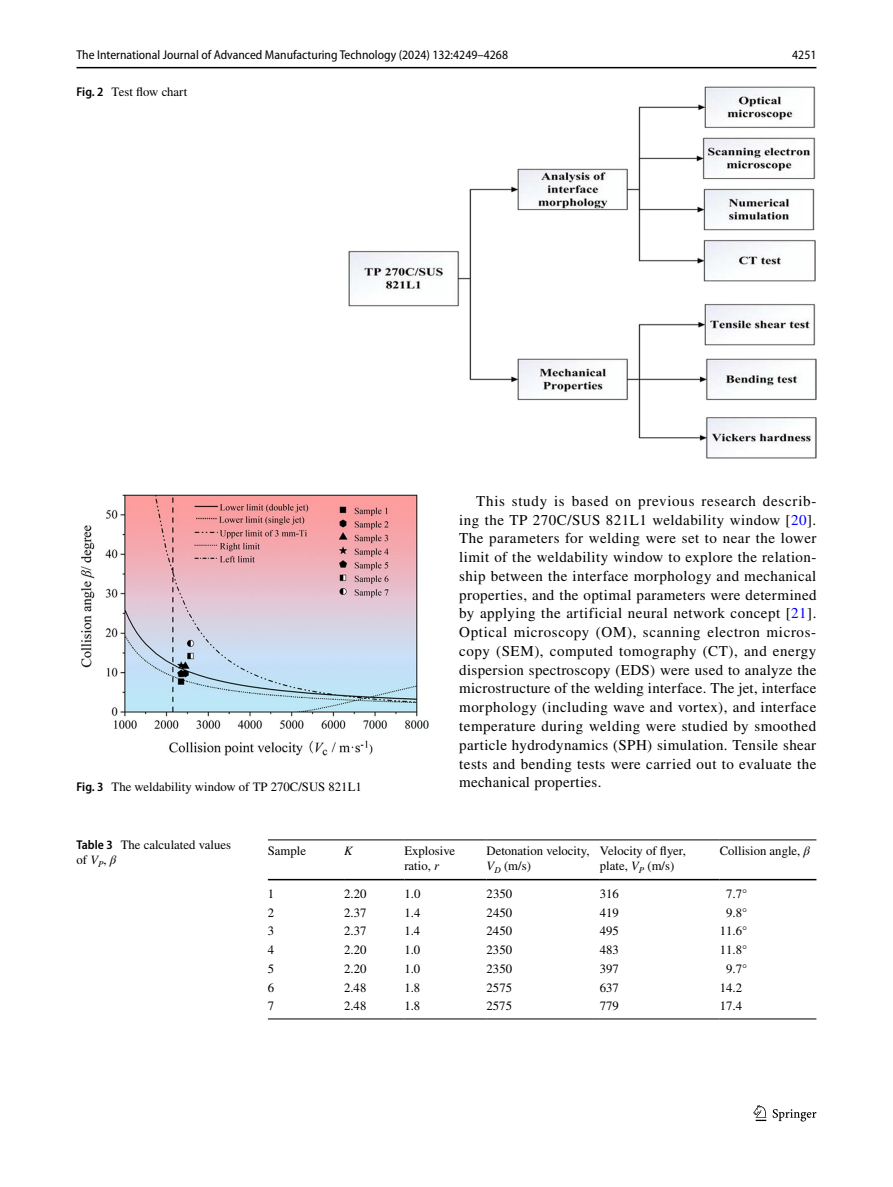
<style>
.page{position:relative;width:893px;height:1187px;background:#fff}
.page>*{position:absolute;margin:0;border:0;box-sizing:border-box;transform-origin:0 0}
.t1{font:15px/18.8px "STIX";letter-spacing:.025em;color:#000;text-align:justify}
.t2{font:12.75px/15px "STIX";color:#000}
.t3{font:semi-condensed 12.75px "Myriad Pro";color:#000}
.t4{font:italic 12.75px "STIX";color:#000}
.s1{font-family:"Myriad Pro";font-weight:600;font-stretch:semi-condensed}
.s2{color:#00f}
.s3{font-style:italic}
</style>
<div class="page">
<hr style="left:77px;top:67px;width:739px;height:1px;background:#000">
<svg style="left:753px;top:1105px;width:13px;height:15px"></svg>
<svg style="left:773px;top:1109px;width:43px;height:12px"></svg>
<img style="left:349px;top:87px;width:467px;height:371px">
<img style="left:81px;top:494px;width:348px;height:261px">
<hr style="left:268px;top:839px;width:76px;height:1px;background:#000">
<hr style="left:268px;top:878px;width:76px;height:2px;background:#000">
<hr style="left:344px;top:839px;width:60px;height:1px;background:#000">
<hr style="left:344px;top:878px;width:60px;height:2px;background:#000">
<hr style="left:404px;top:839px;width:83px;height:1px;background:#000">
<hr style="left:404px;top:878px;width:83px;height:2px;background:#000">
<hr style="left:487px;top:839px;width:113px;height:1px;background:#000">
<hr style="left:487px;top:878px;width:113px;height:2px;background:#000">
<hr style="left:600px;top:839px;width:120px;height:1px;background:#000">
<hr style="left:600px;top:878px;width:120px;height:2px;background:#000">
<hr style="left:720px;top:839px;width:96px;height:1px;background:#000">
<hr style="left:720px;top:878px;width:96px;height:2px;background:#000">
<hr style="left:268px;top:1018px;width:76px;height:1px;background:#000">
<hr style="left:344px;top:1018px;width:60px;height:1px;background:#000">
<hr style="left:404px;top:1018px;width:83px;height:1px;background:#000">
<hr style="left:487px;top:1018px;width:113px;height:1px;background:#000">
<hr style="left:600px;top:1018px;width:120px;height:1px;background:#000">
<hr style="left:720px;top:1018px;width:96px;height:1px;background:#000">
<p class="t3" style="left:77px;top:48px;width:433px">The International Journal of Advanced Manufacturing Technology (2024) 132:4249–4268</p>
<p class="t3" style="left:792px;top:48px;width:26px">4251</p>
<p class="t2" style="left:77px;top:85px;width:112px"><span class="s1">Fig. 2</span> Test flow chart</p>
<p class="t2" style="left:77px;top:780px;width:287px"><span class="s1">Fig. 3</span> The weldability window of TP 270C/SUS 821L1</p>
<p class="t1" style="left:459px;top:492px;width:359px;text-indent:17px">This study is based on previous research describ&shy;ing the TP 270C/SUS 821L1 weldability window [<span class="s2">20</span>].<br>The parameters for welding were set to near the lower limit of the weldability window to explore the relation&shy;ship between the interface morphology and mechanical properties, and the optimal parameters were determined by applying the artificial neural network concept [<span class="s2">21</span>].<br>Optical microscopy (OM), scanning electron micros&shy;copy (SEM), computed tomography (CT), and energy dispersion spectroscopy (EDS) were used to analyze the microstructure of the welding interface. The jet, interface morphology (including wave and vortex), and interface temperature during welding were studied by smoothed particle hydrodynamics (SPH) simulation. Tensile shear tests and bending tests were carried out to evaluate the mechanical properties.</p>
<p class="t2" style="left:77px;top:838px;width:156px"><span class="s1">Table 3</span> The calculated values of <span class="s3">V</span><sub>P</sub>, <span class="s3">β</span></p>
<p class="t2" style="left:268px;top:843px;width:40px">Sample</p>
<p class="t4" style="left:344px;top:841px;width:10px">K</p>
<p class="t2" style="left:404px;top:843px;width:52px">Explosive ratio, <span class="s3">r</span></p>
<p class="t2" style="left:487px;top:843px;width:104px">Detonation velocity,<br><span class="s3">V</span><sub>D</sub> (m/s)</p>
<p class="t2" style="left:600px;top:843px;width:87px">Velocity of flyer, plate, <span class="s3">V</span><sub>P</sub> (m/s)</p>
<p class="t2" style="left:720px;top:843px;width:92px">Collision angle, <span class="s3">β</span></p>
<p class="t2" style="left:268px;top:887px;width:8px">1</p>
<p class="t2" style="left:344px;top:887px;width:24px">2.20</p>
<p class="t2" style="left:404px;top:887px;width:17px">1.0</p>
<p class="t2" style="left:487px;top:887px;width:27px">2350</p>
<p class="t2" style="left:600px;top:887px;width:21px">316</p>
<p class="t2" style="left:726px;top:887px;width:23px">7.7°</p>
<p class="t2" style="left:268px;top:905px;width:8px">2</p>
<p class="t2" style="left:344px;top:905px;width:24px">2.37</p>
<p class="t2" style="left:404px;top:905px;width:17px">1.4</p>
<p class="t2" style="left:487px;top:905px;width:27px">2450</p>
<p class="t2" style="left:600px;top:905px;width:21px">419</p>
<p class="t2" style="left:726px;top:905px;width:23px">9.8°</p>
<p class="t2" style="left:268px;top:924px;width:8px">3</p>
<p class="t2" style="left:344px;top:924px;width:24px">2.37</p>
<p class="t2" style="left:404px;top:924px;width:17px">1.4</p>
<p class="t2" style="left:487px;top:924px;width:27px">2450</p>
<p class="t2" style="left:600px;top:924px;width:21px">495</p>
<p class="t2" style="left:720px;top:924px;width:29px">11.6°</p>
<p class="t2" style="left:268px;top:943px;width:8px">4</p>
<p class="t2" style="left:344px;top:943px;width:24px">2.20</p>
<p class="t2" style="left:404px;top:943px;width:17px">1.0</p>
<p class="t2" style="left:487px;top:943px;width:27px">2350</p>
<p class="t2" style="left:600px;top:943px;width:21px">483</p>
<p class="t2" style="left:720px;top:943px;width:29px">11.8°</p>
<p class="t2" style="left:268px;top:961px;width:8px">5</p>
<p class="t2" style="left:344px;top:961px;width:24px">2.20</p>
<p class="t2" style="left:404px;top:961px;width:17px">1.0</p>
<p class="t2" style="left:487px;top:961px;width:27px">2350</p>
<p class="t2" style="left:600px;top:961px;width:21px">397</p>
<p class="t2" style="left:726px;top:961px;width:23px">9.7°</p>
<p class="t2" style="left:268px;top:980px;width:8px">6</p>
<p class="t2" style="left:344px;top:980px;width:24px">2.48</p>
<p class="t2" style="left:404px;top:980px;width:17px">1.8</p>
<p class="t2" style="left:487px;top:980px;width:27px">2575</p>
<p class="t2" style="left:600px;top:980px;width:21px">637</p>
<p class="t2" style="left:720px;top:980px;width:24px">14.2</p>
<p class="t2" style="left:268px;top:999px;width:8px">7</p>
<p class="t2" style="left:344px;top:999px;width:24px">2.48</p>
<p class="t2" style="left:404px;top:999px;width:17px">1.8</p>
<p class="t2" style="left:487px;top:999px;width:27px">2575</p>
<p class="t2" style="left:600px;top:999px;width:21px">779</p>
<p class="t2" style="left:720px;top:999px;width:24px">17.4</p>
</div>
